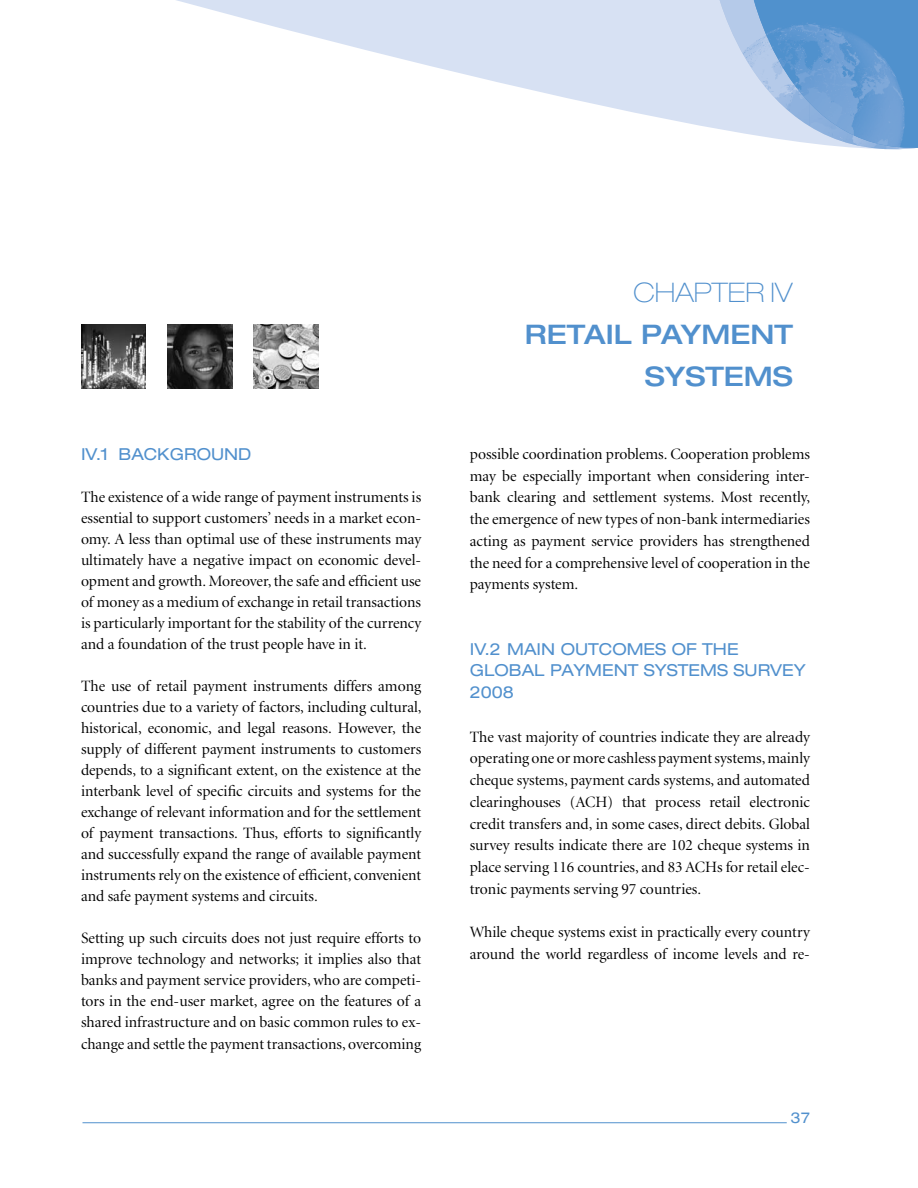
<style>
.page{position:relative;width:918px;height:1188px;background:#fff}
.page>*{position:absolute;margin:0;border:0;box-sizing:border-box;transform-origin:0 0}
.t1{font:500 expanded 27px/42px "Helvetica Neue";color:#5190cd}
.t2{font:100 expanded 27px "Helvetica Neue";color:#5190cd}
.t3{font:expanded 16.5px "Helvetica Neue";color:#5190cd}
.t4{font:15.75px/21px "Minion Display";color:#000;text-align:justify}
.t5{font:expanded 15px "Helvetica Neue";color:#5190cd}
</style>
<div class="page">
<svg style="left:176px;top:0;width:540px;height:129px;fill:#d7e1f3"></svg>
<svg style="left:716px;top:0;width:186px;height:150px"></svg>
<img style="left:750px;top:0;width:168px;height:149px">
<img style="left:81px;top:324px;width:65px;height:65px">
<hr style="left:82px;top:1122px;width:705px;height:1px;background:#5190cd">
<img style="left:167px;top:324px;width:65px;height:65px">
<img style="left:254px;top:324px;width:65px;height:65px">
<p class="t3" style="left:81px;top:444px;width:157px">IV.1 BACKGROUND</p>
<p class="t4" style="left:81px;top:487px;width:342px">The existence of a wide range of payment instruments is essential to support customers’ needs in a market econ&shy;omy. A less than optimal use of these instruments may ultimately have a negative impact on economic devel&shy;opment and growth. Moreover, the safe and efficient use of money as a medium of exchange in retail transactions is particularly important for the stability of the currency and a foundation of the trust people have in it.</p>
<p class="t4" style="left:81px;top:676px;width:342px">The use of retail payment instruments differs among countries due to a variety of factors, including cultural, historical, economic, and legal reasons. However, the supply of different payment instruments to customers depends, to a significant extent, on the existence at the interbank level of specific circuits and systems for the exchange of relevant information and for the settlement of payment transactions. Thus, efforts to significantly and successfully expand the range of available payment instruments rely on the existence of efficient, convenient and safe payment systems and circuits.</p>
<p class="t4" style="left:81px;top:928px;width:342px">Setting up such circuits does not just require efforts to improve technology and networks; it implies also that banks and payment service providers, who are competi&shy;tors in the end-user market, agree on the features of a shared infrastructure and on basic common rules to ex&shy;change and settle the payment transactions, overcoming</p>
<h1 class="t2" style="left:633px;top:276px;width:161px">CHAPTER IV</h1>
<h1 class="t1" style="left:525px;top:313px;width:21px">RETA</h1>
<h1 class="t1" style="left:645px;top:313px;width:150px;text-indent:-39px">IL PAYMENT<br>SYSTE</h1>
<h1 class="t1" style="left:744px;top:355px;width:50px">MS</h1>
<p class="t4" style="left:470px;top:444px;width:342px;line-height:21.8px">possible coordination problems. Cooperation problems may be especially important when considering inter&shy;bank clearing and settlement systems. Most recently, the emergence of new types of non-bank intermediaries acting as payment service providers has strengthened the need for a comprehensive level of cooperation in the payments system.</p>
<p class="t3" style="left:470px;top:639px;width:66px">IV.2 MAIN</p>
<p class="t3" style="left:561px;top:639px;width:66px">OUTCOMES</p>
<p class="t3" style="left:672px;top:639px;width:44px">OF THE</p>
<p class="t3" style="left:470px;top:661px;width:14px">GLOBAL</p>
<p class="t3" style="left:550px;top:661px;width:26px">PAYMENT</p>
<p class="t3" style="left:644px;top:661px;width:25px">SYSTEMS</p>
<p class="t3" style="left:734px;top:661px;width:37px">SURVEY</p>
<p class="t3" style="left:470px;top:682px;width:46px">2008</p>
<p class="t4" style="left:470px;top:726px;width:342px;line-height:21.8px">The vast majority of countries indicate they are already operating one or more cashless payment systems, mainly cheque systems, payment cards systems, and automated clearinghouses (ACH) that process retail electronic credit transfers and, in some cases, direct debits. Global survey results indicate there are 102 cheque systems in place serving 116 countries, and 83 ACHs for retail elec&shy;tronic payments serving 97 countries.</p>
<p class="t4" style="left:470px;top:922px;width:342px;line-height:21.8px">While cheque systems exist in practically every country around the world regardless of income levels and re-</p>
<p class="t5" style="left:791px;top:1109px;width:21px">37</p>
</div>
